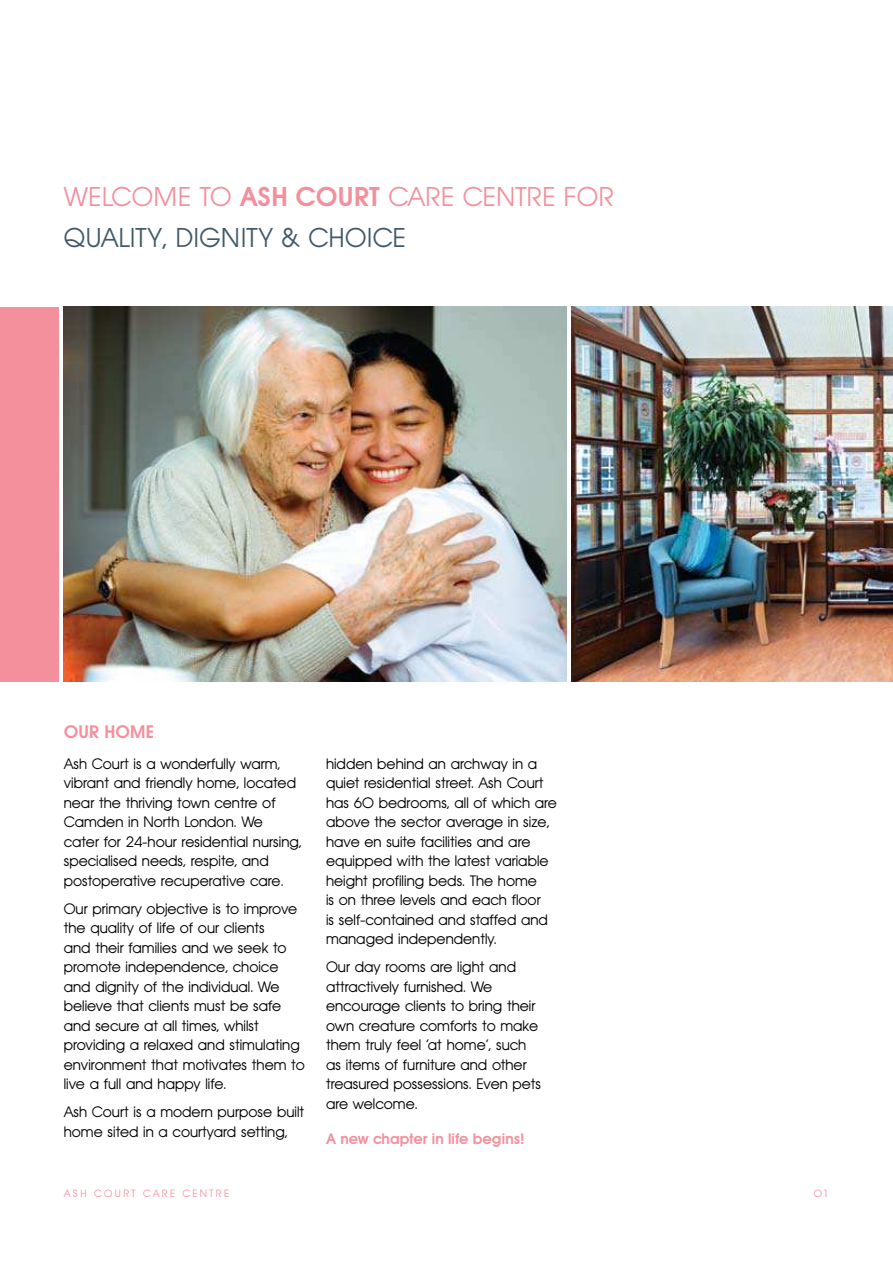
<style>
.page{position:relative;width:893px;height:1263px;background:#fff}
.page>*{position:absolute;margin:0;border:0;box-sizing:border-box;transform-origin:0 0}
.t1{font:27px/41.5px "Avant Garde BQ";letter-spacing:.02em;color:#f48f9c}
.t2{font:600 18px "Avant Garde BQ";color:#f48f9c}
.t3{font:15px/19.5px "Avant Garde BQ";color:#000}
.t4{font:600 15px "Avant Garde BQ";color:#f48f9c}
.t5{font:10.5px "Avant Garde BQ";letter-spacing:.22em;color:#f48f9c}
.s1{font-weight:600}
.s2{color:#415968}
</style>
<div class="page">
<img style="left:64px;top:306px;width:503px;height:375px">
<div style="left:0;top:308px;width:59px;height:374px;background:#f48f9c"></div>
<img style="left:571px;top:306px;width:322px;height:375px">
<h1 class="t1" style="left:64px;top:176px;width:551px">WELCOME TO <span class="s1">ASH COURT</span> CARE CENTRE FOR<br><span class="s2">QUALITY, DIGNITY &amp; CHOICE</span></h1>
<p class="t2" style="left:64px;top:723px;width:91px">OUR HOME</p>
<p class="t3" style="left:64px;top:754px;width:239px">Ash Court is a wonderfully warm, vibrant and friendly home, located near the thriving town centre of Camden in North London. We cater for 24-hour residential nursing, specialised needs, respite, and postoperative recuperative care.</p>
<p class="t3" style="left:64px;top:899px;width:242px">Our primary objective is to improve the quality of life of our clients<br>and their families and we seek to promote independence, choice and dignity of the individual. We believe that clients must be safe and secure at all times, whilst providing a relaxed and stimulating environment that motivates them to live a full and happy life.</p>
<p class="t3" style="left:64px;top:1103px;width:242px">Ash Court is a modern purpose built home sited in a courtyard setting,</p>
<p class="t3" style="left:326px;top:754px;width:232px">hidden behind an archway in a quiet residential street. Ash Court has 60 bedrooms, all of which are above the sector average in size, have en suite facilities and are equipped with the latest variable height profiling beds. The home<br>is on three levels and each floor<br>is self-contained and staffed and managed independently.</p>
<p class="t3" style="left:326px;top:958px;width:217px">Our day rooms are light and attractively furnished. We encourage clients to bring their own creature comforts to make them truly feel ‘at home’, such as items of furniture and other treasured possessions. Even pets are welcome.</p>
<p class="t4" style="left:326px;top:1132px;width:199px">A new chapter in life begins!</p>
<p class="t5" style="left:64px;top:1188px;width:167px">ASH COURT CARE CENTRE</p>
<p class="t5" style="left:814px;top:1188px;width:16px">01</p>
</div>
